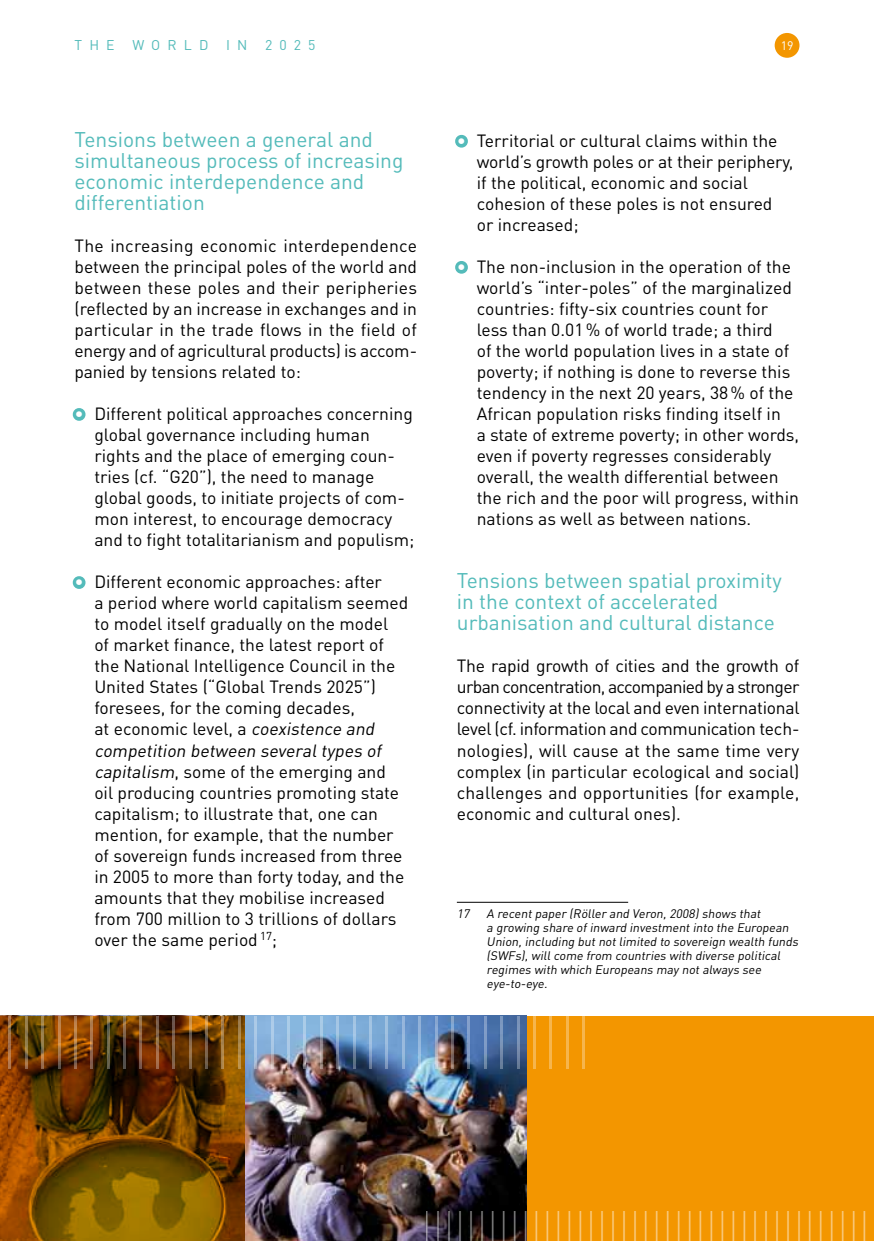
<style>
.page{position:relative;width:874px;height:1241px;background:#fff}
.page>*{position:absolute;margin:0;border:0;box-sizing:border-box;transform-origin:0 0}
.t1{font:300 52.5px "Myriad Pro";color:#fff}
.t2{font:300 35px "Myriad Pro";color:#fff}
.t3{font:21px/21px "DIN Pro";color:#54bbba}
.t4{font:17.5px/21px "DIN Pro";color:#000}
.t5{font:14px "DIN Pro";letter-spacing:.51em;color:#54bbba}
.t6{font:italic 12.25px/14px "DIN Pro";color:#000}
.t7{font:12.25px "DIN Pro";color:#fff}
.s1{color:#fff}
.s2{font-style:italic}
</style>
<div class="page">
<div style="left:0;top:1015px;width:873px;height:225px;background:#f39600"></div>
<div style="left:774px;top:33px;width:25px;height:25px;background:#f39600;border-radius:50%"></div>
<img style="left:0;top:1015px;width:246px;height:225px">
<img style="left:246px;top:1015px;width:280px;height:225px">
<div style="left:455px;top:135px;width:12px;height:13px;border:7px solid #54bbba;border-radius:50%"></div>
<div style="left:455px;top:261px;width:12px;height:13px;border:7px solid #54bbba;border-radius:50%"></div>
<div style="left:73px;top:408px;width:12px;height:13px;border:7px solid #54bbba;border-radius:50%"></div>
<div style="left:73px;top:576px;width:12px;height:13px;border:7px solid #54bbba;border-radius:50%"></div>
<hr style="left:456px;top:901px;width:172px;height:1px;background:#000">
<p class="t5" style="left:74px;top:36px;width:42px">THE</p>
<p class="t5" style="left:132px;top:36px;width:78px">WORLD</p>
<p class="t5" style="left:226px;top:36px;width:23px">I N</p>
<p class="t5" style="left:265px;top:36px;width:52px">2025</p>
<p class="t7" style="left:780px;top:37px;width:14px">19</p>
<p class="t3" style="left:74px;top:128px;width:330px">Tensions between a general and simultaneous process of increasing economic interdependence and differentiation</p>
<p class="t4" style="left:74px;top:234px;width:344px;text-align:justify">The increasing economic interdependence between the principal poles of the world and between these poles and their peripheries (reflected by an increase in exchanges and in particular in the trade flows in the field of energy and of agricultural products) is accom&shy;panied by tensions related to:</p>
<p class="t4" style="left:94px;top:402px;width:321px;text-indent:-20px"><span class="s1">•</span> Different political approaches concerning global governance including human rights and the place of emerging coun&shy;tries (cf. “G20”), the need to manage global goods, to initiate projects of com&shy;mon interest, to encourage democracy and to fight totalitarianism and populism;</p>
<p class="t4" style="left:94px;top:570px;width:315px;text-indent:-20px"><span class="s1">•</span> Different economic approaches: after<br>a period where world capitalism seemed to model itself gradually on the model<br>of market finance, the latest report of the National Intelligence Council in the United States (“Global Trends 2025”) foresees, for the coming decades,<br>at economic level, a <span class="s2">coexistence and competition between severaltypes of capitalism</span>, some of the emerging and oil producing countries promoting state capitalism; to illustrate that, one can mention, for example, that the number of sovereign funds increased from three in 2005 to more than forty today, and the amounts that they mobilise increased from 700 million to 3 trillions of dollars over the same period <sup>17</sup>;</p>
<p class="t4" style="left:476px;top:129px;width:318px;text-indent:-20px"><span class="s1">•</span> Territorial or cultural claims within the world’s growth poles or at their periphery, if the political, economic and social cohesion of these poles is not ensured or increased;</p>
<p class="t4" style="left:476px;top:255px;width:324px;text-indent:-20px"><span class="s1">•</span> The non-inclusion in the operation of the world’s “inter-poles” of the marginalized countries: fifty-six countries count for less than 0.01% of world trade; a third<br>of the world population lives in a state of poverty; if nothing is done to reverse this tendency in the next 20 years, 38% of the African population risks finding itself in<br>a state of extreme poverty; in other words, even if poverty regresses considerably overall, the wealth differential between the rich and the poor will progress, within nations as well as between nations.</p>
<p class="t3" style="left:456px;top:569px;width:326px">Tensions between spatial proximity in the context of accelerated urbanisation and cultural distance</p>
<p class="t4" style="left:456px;top:654px;width:344px;text-align:justify">The rapid growth of cities and the growth of urban concentration, accompanied by a stronger connectivity at the local and even international level (cf. information and communication tech&shy;nologies), will cause at the same time very complex (in particular ecological and social) challenges and opportunities (for example, economic and cultural ones).</p>
<p class="t6" style="left:486px;top:905px;width:315px;text-indent:-30px">17 A recentpaper (Röller and Veron,2008)shows that<br>a growing share ofinward investmentinto the European Union,including butnotlimited to sovereign wealth funds (SWFs),willcome from countries with diverse political regimes with which Europeans may notalways see eye-to-eye.</p>
<h1 class="t1" style="left:4px;top:1008px;width:586px">||||||||||||||||||||||||||||||||||||</h1>
<h2 class="t2" style="left:423px;top:1206px;width:446px">|||||||||||||||||||||||||||||||||||||||||</h2>
</div>
